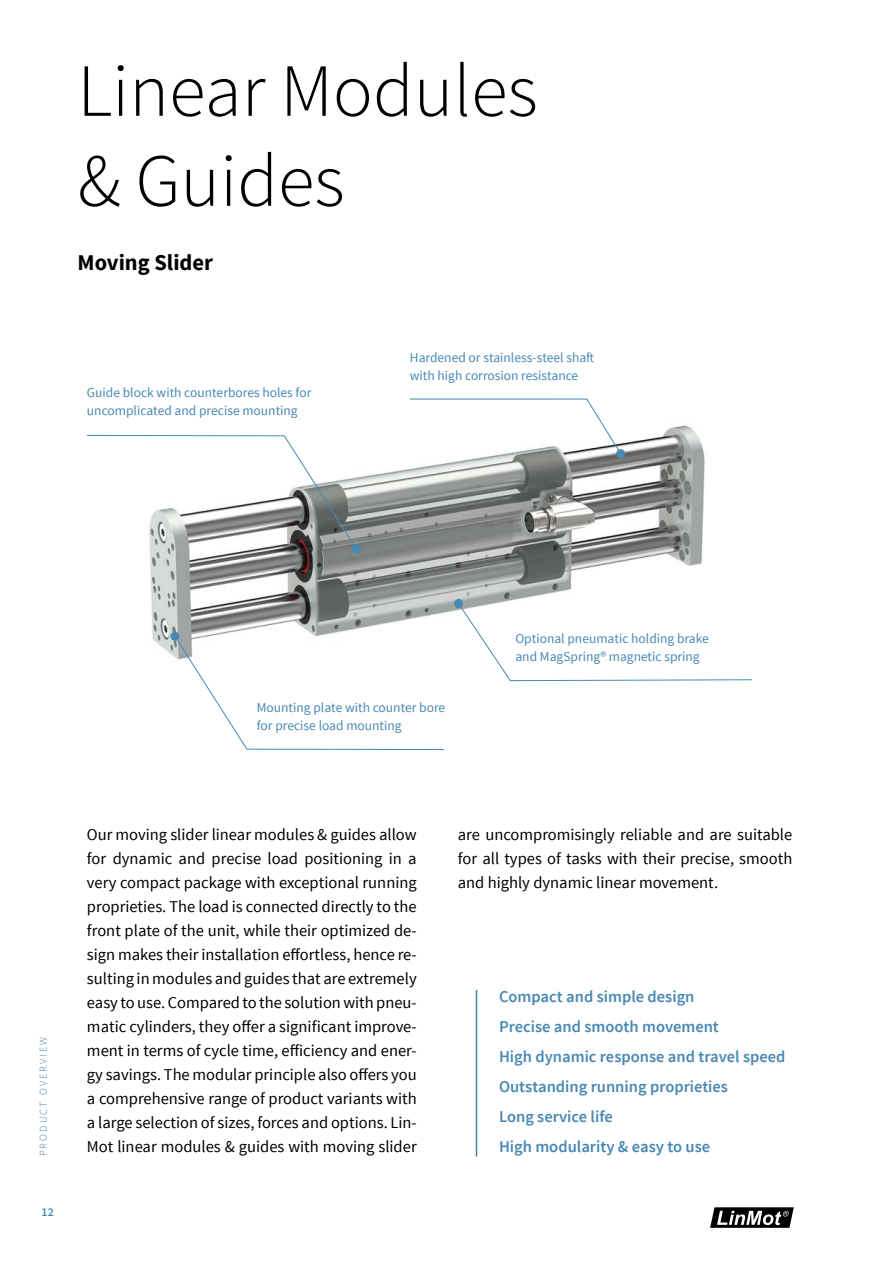
<style>
.page{position:relative;width:893px;height:1263px;background:#fff}
.page>*{position:absolute;margin:0;border:0;box-sizing:border-box;transform-origin:0 0}
.t1{font:300 75px/90px "Source Sans Pro";color:#000}
.t2{font:700 22.5px "Source Sans Pro";color:#000}
.t3{font:16.5px/24px "Source Sans Pro";color:#000;text-align:justify}
.t4{font:600 16.5px "Source Sans Pro";color:#4888b3}
.t5{font:13.5px/18px "Source Sans Pro";color:#4888b3}
.t6{font:600 12px "Source Sans Pro";color:#4888b3}
.t7{font:300 10.5px "Source Sans Pro";letter-spacing:.2em;color:#4888b3}
.s1{color:#fff}
</style>
<div class="page">
<svg style="left:710px;top:1207px;width:84px;height:21px"></svg>
<img style="left:150px;top:425px;width:555px;height:231px">
<hr style="left:476px;top:990px;width:1px;height:167px;background:#4888b3">
<svg style="left:174px;top:635px;width:271px;height:115px"></svg>
<div style="left:170px;top:632px;width:9px;height:9px;background:#4888b3;border-radius:50%"></div>
<svg style="left:457px;top:602px;width:295px;height:79px"></svg>
<div style="left:454px;top:599px;width:9px;height:9px;background:#4888b3;border-radius:50%"></div>
<svg style="left:87px;top:435px;width:270px;height:115px"></svg>
<div style="left:352px;top:544px;width:9px;height:9px;background:#4888b3;border-radius:50%"></div>
<svg style="left:409px;top:398px;width:213px;height:57px"></svg>
<div style="left:616px;top:449px;width:9px;height:9px;background:#4888b3;border-radius:50%"></div>
<h1 class="t1" style="left:78px;top:46px;width:462px">Linear Modules &amp; Guides</h1>
<h2 class="t2" style="left:78px;top:248px;width:137px">Moving Slider</h2>
<p class="t5" style="left:87px;top:383px;width:226px">Guide block with counterbores holes for uncomplicated and precise mounting</p>
<p class="t5" style="left:410px;top:349px;width:186px">Hardened or stainless-steel shaft with high corrosion resistance</p>
<p class="t5" style="left:257px;top:699px;width:190px">Mounting plate with counter bore for precise load mounting</p>
<p class="t5" style="left:515px;top:630px;width:195px">Optional pneumatic holding brake and MagSpring® magnetic spring</p>
<p class="t7" style="left:37px;top:1156px;width:121px;rotate:-90deg">PRODUCT OVERVIEW</p>
<p class="t6" style="left:42px;top:1205px;width:14px">12</p>
<p class="t3" style="left:87px;top:823px;width:331px">Our moving slider linear modules &amp; guides allow for dynamic and precise load positioning in a very compact package with exceptional running proprieties. The load is connected directly to the front plate of the unit, while their optimized de&shy;sign makes their installation effortless, hence re&shy;sulting in modules and guides that are extremely easy to use. Compared to the solution with pneu&shy;matic cylinders, they offer a significant improve&shy;ment in terms of cycle time, efficiency and ener&shy;gy savings. The modular principle also offers you a comprehensive range of product variants with a large selection of sizes, forces and options. Lin-Mot linear modules &amp; guides with moving slider</p>
<p class="t3" style="left:458px;top:823px;width:336px">are uncompromisingly reliable and are suitable for all types of tasks with their precise, smooth and highly dynamic linear movement.</p>
<p class="t4" style="left:478px;top:986px;width:218px"><span class="s1">•</span> Compact and simple design</p>
<p class="t4" style="left:478px;top:1016px;width:243px"><span class="s1">•</span> Precise and smooth movement</p>
<p class="t4" style="left:478px;top:1046px;width:309px"><span class="s1">•</span> High dynamic response and travel speed</p>
<p class="t4" style="left:478px;top:1076px;width:252px"><span class="s1">•</span> Outstanding running proprieties</p>
<p class="t4" style="left:478px;top:1106px;width:137px"><span class="s1">•</span> Long service life</p>
<p class="t4" style="left:478px;top:1136px;width:234px"><span class="s1">•</span> High modularity &amp; easy to use</p>
</div>
